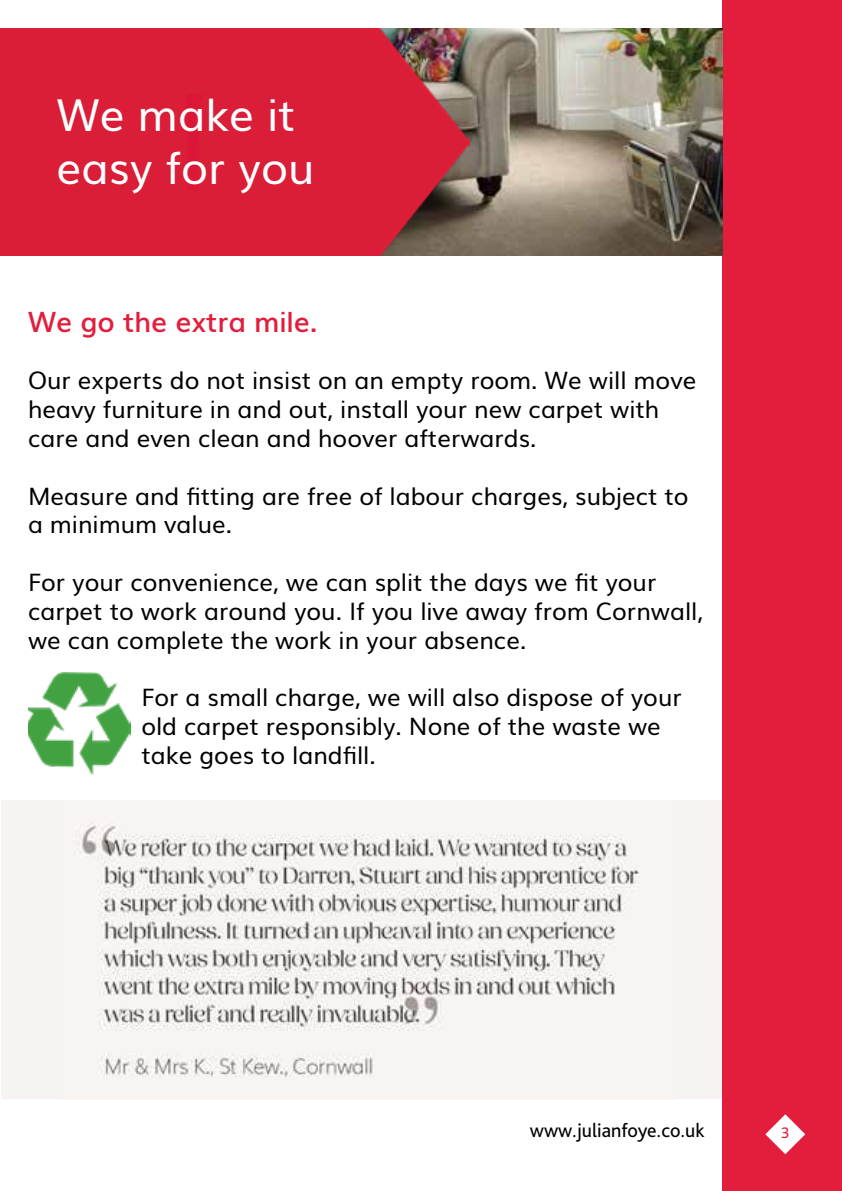
<style>
.page{position:relative;width:842px;height:1191px;background:#fff}
.page>*{position:absolute;margin:0;border:0;box-sizing:border-box;transform-origin:0 0}
.t1{font:44px/52.8px "Muli";color:#fff}
.t2{font:600 28px "Muli";color:#e31d3c}
.t3{font:24px/28.8px "Muli";color:#000}
.t4{font:20px "Bliss Pro";color:#000}
.t5{font:16px "Bliss Pro";color:#e31d3c}
</style>
<div class="page">
<div style="left:723px;top:0;width:119px;height:1191px;background:#e31d3c"></div>
<svg style="left:765px;top:1114px;width:40px;height:40px"></svg>
<img style="left:469px;top:28px;width:254px;height:227px">
<img style="left:0;top:28px;width:469px;height:227px">
<img style="left:28px;top:672px;width:102px;height:102px">
<div style="left:1px;top:800px;width:721px;height:299px;background:#f7f3f3"></div>
<img style="left:76px;top:823px;width:563px;height:254px">
<h1 class="t1" style="left:56px;top:86px;width:260px">We make it easy for you</h1>
<p class="t2" style="left:28px;top:299px;width:291px">We go the extra mile.</p>
<p class="t3" style="left:28px;top:364px;width:670px">Our experts do not insist on an empty room. We will move heavy furniture in and out, install your new carpet with care and even clean and hoover afterwards.</p>
<p class="t3" style="left:28px;top:479px;width:662px">Measure and fitting are free of labour charges, subject to a minimum value.</p>
<p class="t3" style="left:28px;top:566px;width:677px">For your convenience, we can split the days we fit your carpet to work around you. If you live away from Cornwall, we can complete the work in your absence.</p>
<p class="t3" style="left:141px;top:681px;width:542px">For a small charge, we will also dispose of your old carpet responsibly. None of the waste we take goes to landfill.</p>
<p class="t4" style="left:530px;top:1123px;width:176px">www.julianfoye.co.uk</p>
<p class="t5" style="left:781px;top:1127px;width:10px">3</p>
</div>
